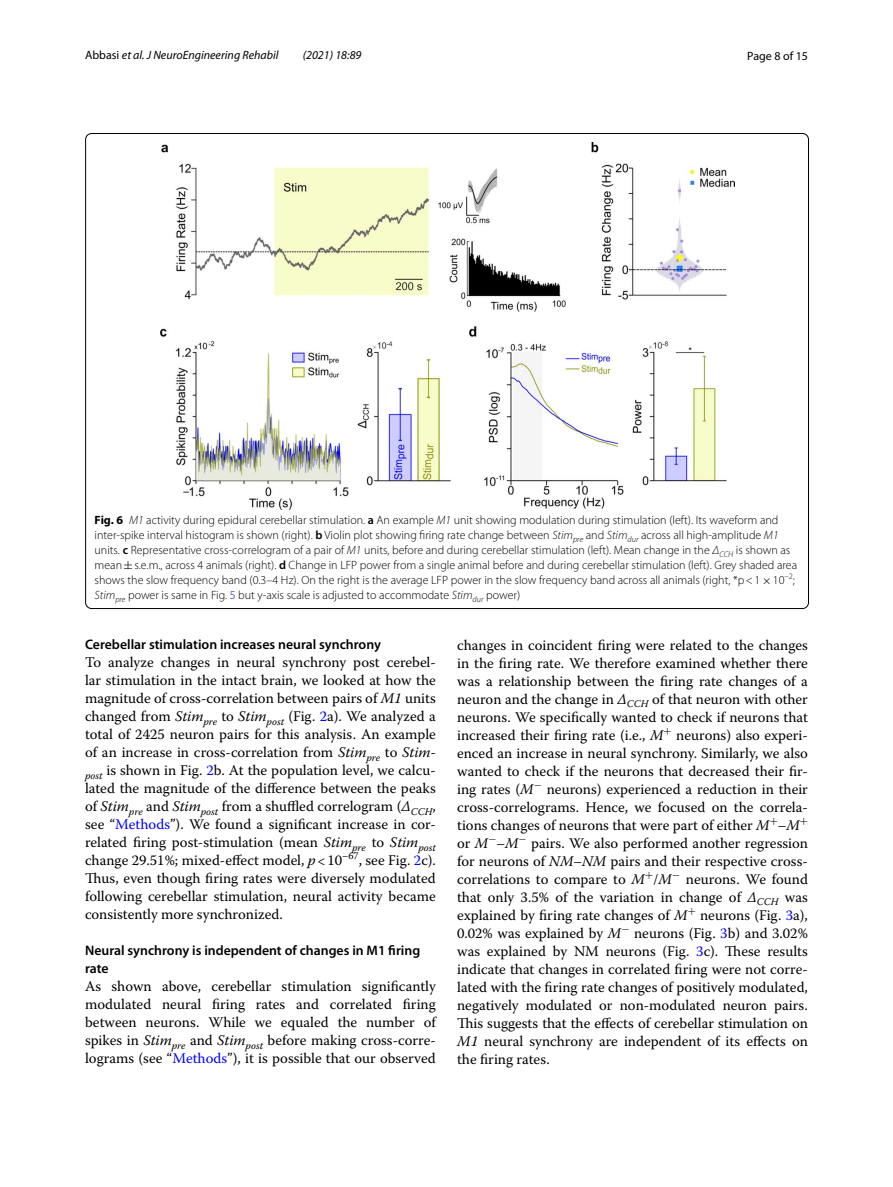
<style>
.page{position:relative;width:893px;height:1187px;background:#fff}
.page>*{position:absolute;margin:0;border:0;box-sizing:border-box;transform-origin:0 0}
.t1{font:14.7px/18px "Warnock Pro";color:#000;text-align:justify}
.t2{font:600 13.8px/18px "Myriad Pro";color:#000}
.t3{font:300 12px/15px "Myriad Pro";color:#000}
.t4{font:italic 12px "Myriad Pro";color:#000}
.t5{font:12px "Myriad Pro";color:#000}
.s1{font-style:normal}
.s2{font-weight:700}
.s3{font-style:italic}
.s4{font-weight:600}
.s5{font-family:"MTSY";font-weight:400}
.s6{color:#00f}
</style>
<div class="page">
<img style="left:160px;top:142px;width:574px;height:367px">
<p class="t4" style="left:85px;top:48px;width:195px"><span class="s1">Abbasi</span> et al. J NeuroEngineering Rehabil</p>
<p class="t4" style="left:303px;top:48px;width:60px">(2021) 18:89</p>
<p class="t5" style="left:747px;top:48px;width:62px">Page 8 of 15</p>
<p class="t3" style="left:95px;top:513px;width:704px"><span class="s2">Fig. 6</span> <span class="s3">M1</span> activity during epidural cerebellar stimulation. <span class="s4">a</span> An example <span class="s3">M1</span> unit showing modulation during stimulation (left). Its waveform and inter-spike interval histogram is shown (right). <span class="s4">b</span> Violin plot showing firing rate change between <span class="s3">Stim</span><sub>pre</sub> and <span class="s3">Stim</span><sub>dur</sub> across all high-amplitude <span class="s3">M1 </span>units. <span class="s4">c</span> Representative cross-correlogram of a pair of <span class="s3">M1</span> units, before and during cerebellar stimulation (left). Mean change in the <span class="s3">Δ</span><sub>CCH</sub> is shown as mean<span class="s5">±</span>s.e.m., across 4 animals (right). <span class="s4">d</span> Change in LFP power from a single animal before and during cerebellar stimulation (left). Grey shaded area shows the slow frequency band (0.3–4 Hz). On the right is the average LFP power in the slow frequency band across all animals (right, *p&lt;1<span class="s5">×</span> -10<sup>–2</sup>; <span class="s3">Stim</span><sub>pre</sub> power is same in Fig. <span class="s6">5</span> but y-axis scale is adjusted to accommodate <span class="s3">Stim</span><sub>dur</sub> power)</p>
<p class="t2" style="left:85px;top:635px;width:297px">Cerebellar stimulation increases neural synchrony</p>
<p class="t1" style="left:85px;top:653px;width:352px">To analyze changes in neural synchrony post cerebel&shy;lar stimulation in the intact brain, we looked at how the magnitude of cross-correlation between pairs of <span class="s3">M1</span> units changed from <span class="s3">Stim</span><sub>pre</sub> to <span class="s3">Stim</span><sub>post</sub> (Fig. <span class="s6">2</span>a). We analyzed a total of 2425 neuron pairs for this analysis. An example of an increase in cross-correlation from <span class="s3">Stim</span><sub>pre</sub> to <span class="s3">Stim&shy;</span><sub>post</sub> is shown in Fig. <span class="s6">2</span>b. At the population level, we calcu&shy;lated the magnitude of the difference between the peaks of <span class="s3">Stim</span><sub>pre</sub> and <span class="s3">Stim</span><sub>post</sub> from a shuffled correlogram (<span class="s3">Δ</span><sub>CCH</sub>, see “<span class="s6">Methods</span>”). We found a significant increase in cor&shy;related firing post-stimulation (mean <span class="s3">Stim</span><sub>pre</sub> to <span class="s3">Stim</span><sub>post </sub>change 29.51%; mixed-effect model, <span class="s3">p</span>&lt; -10<sup>–67</sup>, see Fig. <span class="s6">2</span>c).<br>Thus, even though firing rates were diversely modulated following cerebellar stimulation, neural activity became consistently more synchronized.</p>
<p class="t2" style="left:85px;top:941px;width:337px">Neural synchrony is independent of changes in M1 firing rate</p>
<p class="t1" style="left:85px;top:977px;width:352px">As shown above, cerebellar stimulation significantly modulated neural firing rates and correlated firing between neurons. While we equaled the number of spikes in <span class="s3">Stim</span><sub>pre</sub> and <span class="s3">Stim</span><sub>post</sub> before making cross-corre&shy;lograms (see “<span class="s6">Methods</span>”), it is possible that our observed</p>
<p class="t1" style="left:457px;top:635px;width:352px">changes in coincident firing were related to the changes in the firing rate. We therefore examined whether there was a relationship between the firing rate changes of a neuron and the change in <span class="s3">Δ</span><sub>CCH</sub> of that neuron with other neurons. We specifically wanted to check if neurons that increased their firing rate (i.e., <span class="s3">M</span><sup>+</sup> neurons) also experi&shy;enced an increase in neural synchrony. Similarly, we also wanted to check if the neurons that decreased their fir&shy;ing rates (<span class="s3">M</span><sup>−</sup> neurons) experienced a reduction in their cross-correlograms. Hence, we focused on the correla&shy;tions changes of neurons that were part of either <span class="s3">M</span><sup>+</sup><span class="s3">–M</span><sup>+ </sup>or <span class="s3">M</span><sup>−</sup><span class="s3">–M</span><sup>−</sup> pairs. We also performed another regression for neurons of <span class="s3">NM–NM</span> pairs and their respective cross&shy;correlations to compare to <span class="s3">M</span><sup>+</sup>/<span class="s3">M</span><sup>−</sup> neurons. We found that only 3.5% of the variation in change of <span class="s3">Δ</span><sub>CCH</sub> was explained by firing rate changes of <span class="s3">M</span><sup>+</sup> neurons (Fig. <span class="s6">3</span>a), 0.02% was explained by <span class="s3">M</span><sup>−</sup> neurons (Fig. <span class="s6">3</span>b) and 3.02% was explained by NM neurons (Fig. <span class="s6">3</span>c). These results indicate that changes in correlated firing were not corre&shy;lated with the firing rate changes of positively modulated, negatively modulated or non-modulated neuron pairs.<br>This suggests that the effects of cerebellar stimulation on <span class="s3">M1</span> neural synchrony are independent of its effects on the firing rates.</p>
</div>
